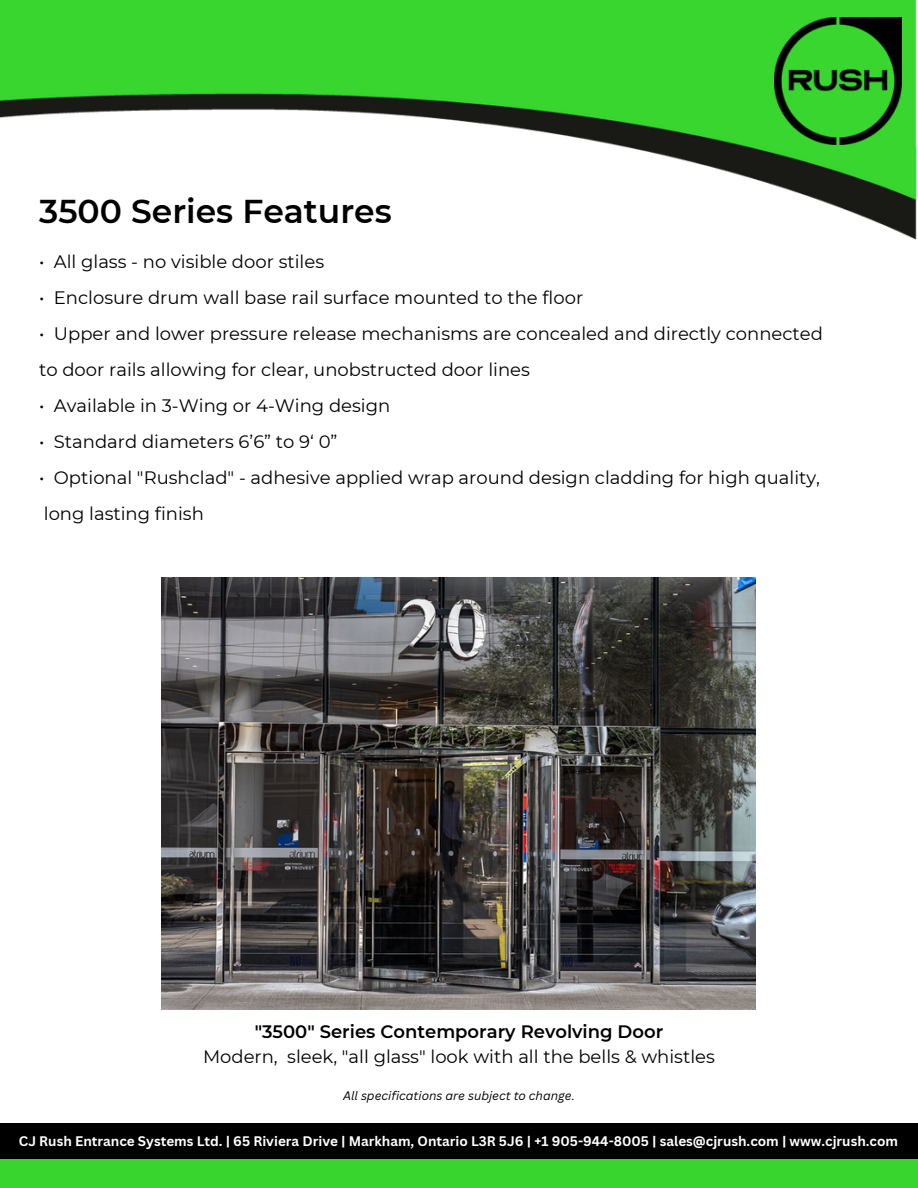
<style>
.page{position:relative;width:918px;height:1188px;background:#fff}
.page>*{position:absolute;margin:0;border:0;box-sizing:border-box;transform-origin:0 0}
.t1{font:600 33px "Montserrat";color:#000}
.t2{font:18px/36px "Montserrat";color:#000}
.t3{font:600 18px "Montserrat";color:#000}
.t4{font:700 13.5px "Canva Sans";color:#fff}
.t5{font:italic 12px "Canva Sans";color:#000}
</style>
<div class="page">
<div style="left:0;top:1152px;width:918px;height:36px;background:#39d52f"></div>
<div style="left:0;top:1123px;width:918px;height:36px;background:#000"></div>
<img style="left:0;top:0;width:917px;height:240px">
<img style="left:774px;top:17px;width:127px;height:127px">
<img style="left:162px;top:577px;width:594px;height:432px">
<p class="t1" style="left:39px;top:191px;width:354px">3500 Series Features</p>
<p class="t2" style="left:39px;top:244px;width:287px">• All glass - no visible door stiles</p>
<p class="t2" style="left:39px;top:280px;width:546px">• Enclosure drum wall base rail surface mounted to the floor</p>
<p class="t2" style="left:39px;top:316px;width:785px">• Upper and lower pressure release mechanisms are concealed and directly connected to door rails allowing for clear, unobstructed door lines</p>
<p class="t2" style="left:39px;top:388px;width:353px">• Available in 3-Wing or 4-Wing design</p>
<p class="t2" style="left:39px;top:424px;width:300px">• Standard diameters 6’6” to 9‘ 0”</p>
<p class="t2" style="left:39px;top:460px;width:782px">• Optional "Rushclad" - adhesive applied wrap around design cladding for high quality,</p>
<p class="t2" style="left:44px;top:496px;width:162px">long lasting finish</p>
<p class="t3" style="left:255px;top:1021px;width:410px">"3500" Series Contemporary Revolving Door</p>
<p class="t2" style="left:203px;top:1039px;width:513px">Modern, sleek, "all glass" look with all the bells &amp; whistles</p>
<p class="t5" style="left:343px;top:1087px;width:233px">All specifications are subject to change.</p>
<p class="t4" style="left:19px;top:1131px;width:881px">CJ Rush Entrance Systems Ltd. | 65 Riviera Drive | Markham, Ontario L3R 5J6 | +1 905-944-8005 | sales@cjrush.com | www.cjrush.com</p>
</div>
